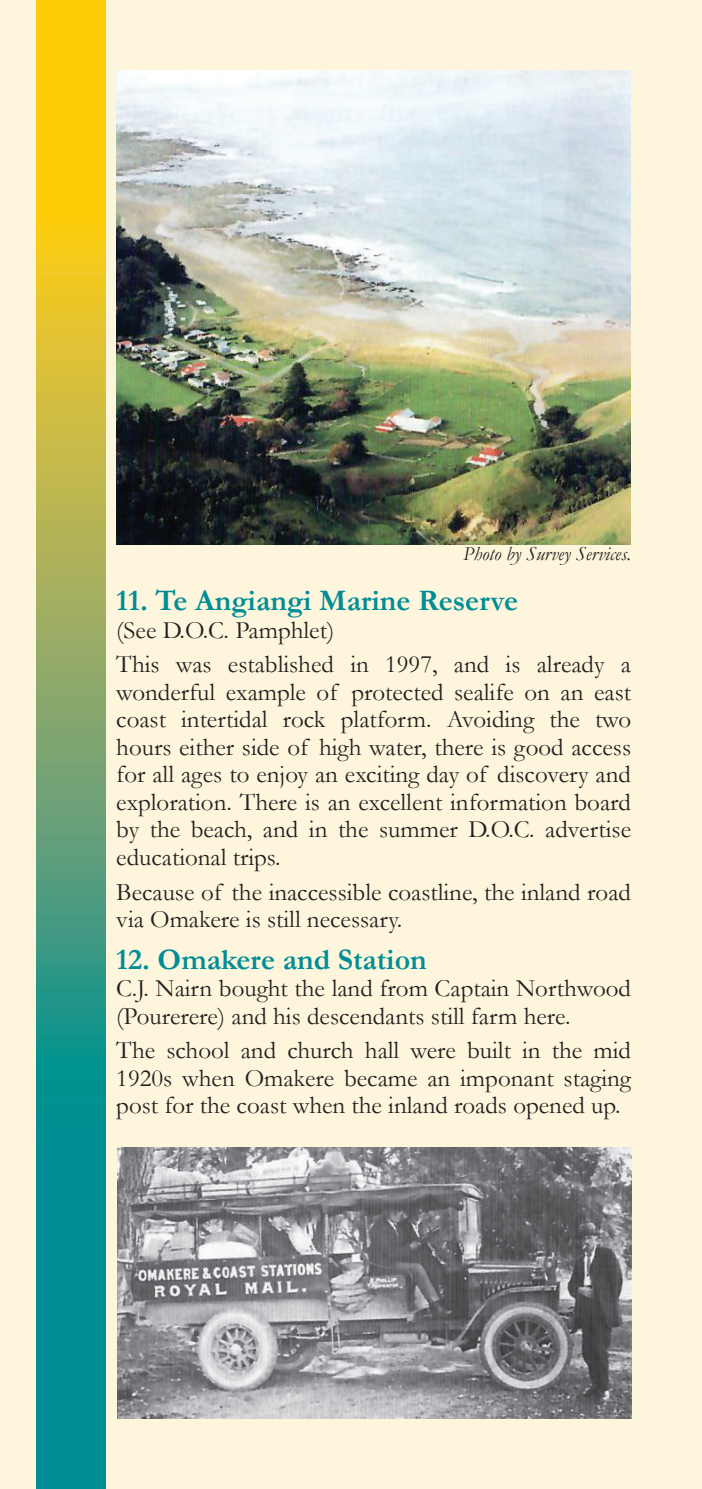
<style>
.page{position:relative;width:702px;height:1489px;background:#fff}
.page>*{position:absolute;margin:0;border:0;box-sizing:border-box;transform-origin:0 0}
.t1{font:700 30px "Garamond";color:#008d96}
.t2{font:25px/27.5px "Garamond";color:#231f20}
.t3{font:italic 20px "Garamond";color:#231f20}
</style>
<div class="page">
<div style="left:0;top:0;width:702px;height:1488px;background:#fef6dc"></div>
<svg style="left:37px;top:0;width:68px;height:1488px;background:#78a861"></svg>
<img style="left:116px;top:71px;width:514px;height:473px">
<img style="left:118px;top:1147px;width:513px;height:270px">
<p class="t3" style="left:463px;top:541px;width:169px">Photo by Survey Services.</p>
<p class="t1" style="left:116px;top:583px;width:403px">11. Te Angiangi Marine Reserve</p>
<p class="t2" style="left:116px;top:612px;width:516px;line-height:34.5px">(See D.O.C. Pamphlet)<br>This was established in 1997, and is already a</p>
<p class="t2" style="left:116px;top:678px;width:516px;text-align:justify">wonderful example of protected sealife on an east coast intertidal rock platform. Avoiding the two hours either side of high water, there is good access for all ages to enjoy an exciting day of discovery and exploration. There is an excellent information board by the beach, and in the summer D.O.C. advertise educational trips.</p>
<p class="t2" style="left:116px;top:877px;width:516px">Because of the inaccessible coastline, the inland road via Omakere is still necessary.</p>
<p class="t1" style="left:116px;top:941px;width:312px">12. Omakere and Station</p>
<p class="t2" style="left:116px;top:974px;width:516px">C.J. Nairn bought the land from Captain Northwood (Pourerere) and his descendants still farm here.</p>
<p class="t2" style="left:116px;top:1036px;width:516px;text-align:justify">The school and church hall were built in the mid 1920s when Omakere became an imponant staging post for the coast when the inland roads opened up.</p>
</div>
